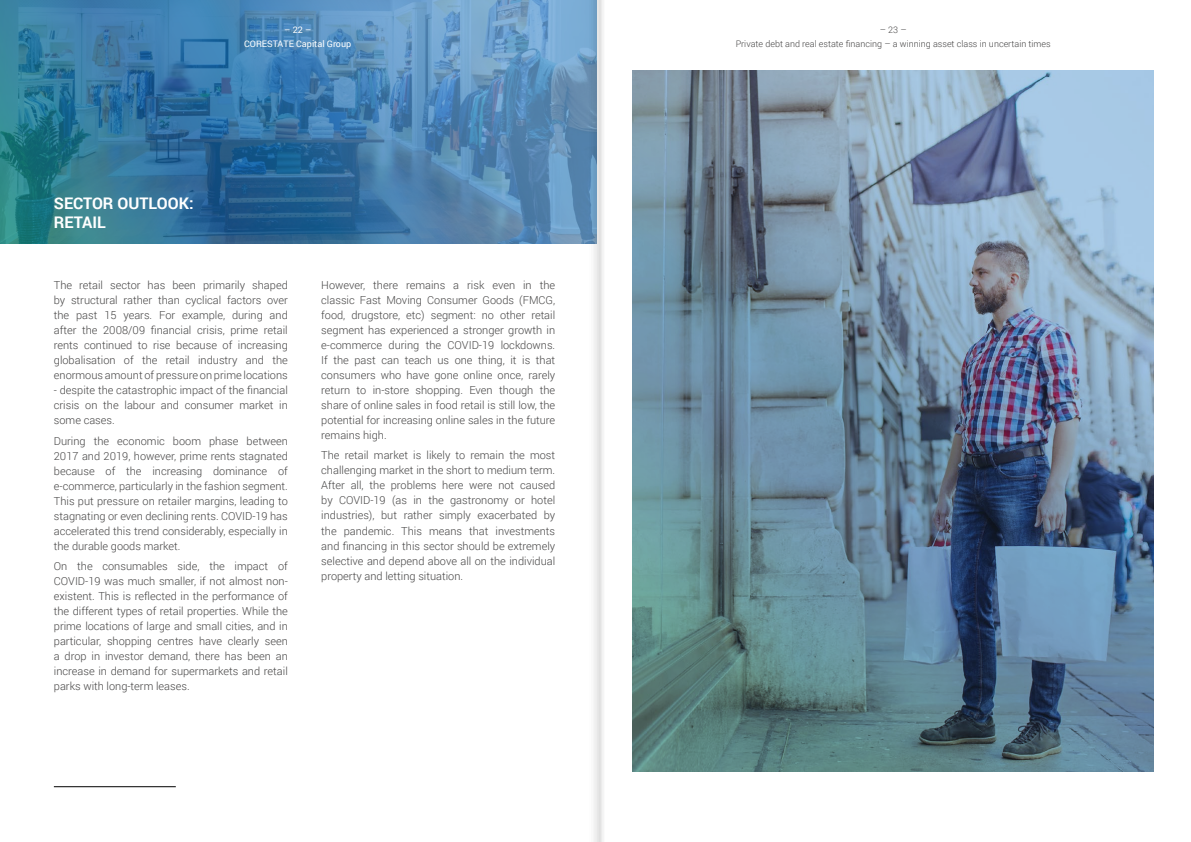
<style>
.page{position:relative;width:1191px;height:842px;background:#fff}
.page>*{position:absolute;margin:0;border:0;box-sizing:border-box;transform-origin:0 0}
.t1{font:700 16px/19px "Roboto";color:#fff}
.t2{font:300 11px/15px "Roboto";color:#454444;text-align:justify}
.t3{font:300 9px "Roboto";color:#454444}
.t4{font:9px "Roboto";color:#fff}
</style>
<div class="page">
<svg style="left:0;top:0;width:585px;height:244px;background:#437fa9"></svg>
<img style="left:632px;top:71px;width:522px;height:700px">
<hr style="left:54px;top:786px;width:122px;height:1px;background:#000">
<svg style="left:585px;top:0;width:18px;height:842px"></svg>
<p class="t4" style="left:284px;top:24px;width:29px">– 22 –</p>
<p class="t3" style="left:880px;top:24px;width:28px">– 23 –</p>
<p class="t4" style="left:244px;top:37px;width:109px">CORESTATE Capital Group</p>
<p class="t3" style="left:735px;top:37px;width:317px">Private debt and real estate financing – a winning asset class in uncertain times</p>
<h1 class="t1" style="left:54px;top:193px;width:141px">SECTOR OUTLOOK:<br>RETAIL</h1>
<p class="t2" style="left:54px;top:277px;width:235px">The retail sector has been primarily shaped by structural rather than cyclical factors over the past 15 years. For example, during and after the 2008/09 financial crisis, prime retail rents continued to rise because of increasing globalisation of the retail industry and the enormous amount of pressure on prime locations</p>
<p class="t2" style="left:54px;top:382px;width:235px">- despite the catastrophic impact of the financial crisis on the labour and consumer market in some cases.</p>
<p class="t2" style="left:54px;top:433px;width:235px">During the economic boom phase between 2017 and 2019, however, prime rents stagnated because of the increasing dominance of e-commerce, particularly in the fashion segment.<br>This put pressure on retailer margins, leading to stagnating or even declining rents. COVID-19 has accelerated this trend considerably, especially in the durable goods market.</p>
<p class="t2" style="left:54px;top:558px;width:235px">On the consumables side, the impact of COVID-19 was much smaller, if not almost non&shy;existent. This is reflected in the performance of the different types of retail properties. While the prime locations of large and small cities, and in particular, shopping centres have clearly seen a drop in investor demand, there has been an increase in demand for supermarkets and retail parks with long-term leases.</p>
<p class="t2" style="left:321px;top:277px;width:235px">However, there remains a risk even in the classic Fast Moving Consumer Goods (FMCG, food, drugstore, etc) segment: no other retail segment has experienced a stronger growth in e-commerce during the COVID-19 lockdowns.<br>If the past can teach us one thing, it is that consumers who have gone online once, rarely return to in-store shopping. Even though the share of online sales in food retail is still low, the potential for increasing online sales in the future remains high.</p>
<p class="t2" style="left:321px;top:448px;width:235px">The retail market is likely to remain the most challenging market in the short to medium term.<br>After all, the problems here were not caused by COVID-19 (as in the gastronomy or hotel industries), but rather simply exacerbated by the pandemic. This means that investments and financing in this sector should be extremely selective and depend above all on the individual property and letting situation.</p>
</div>
